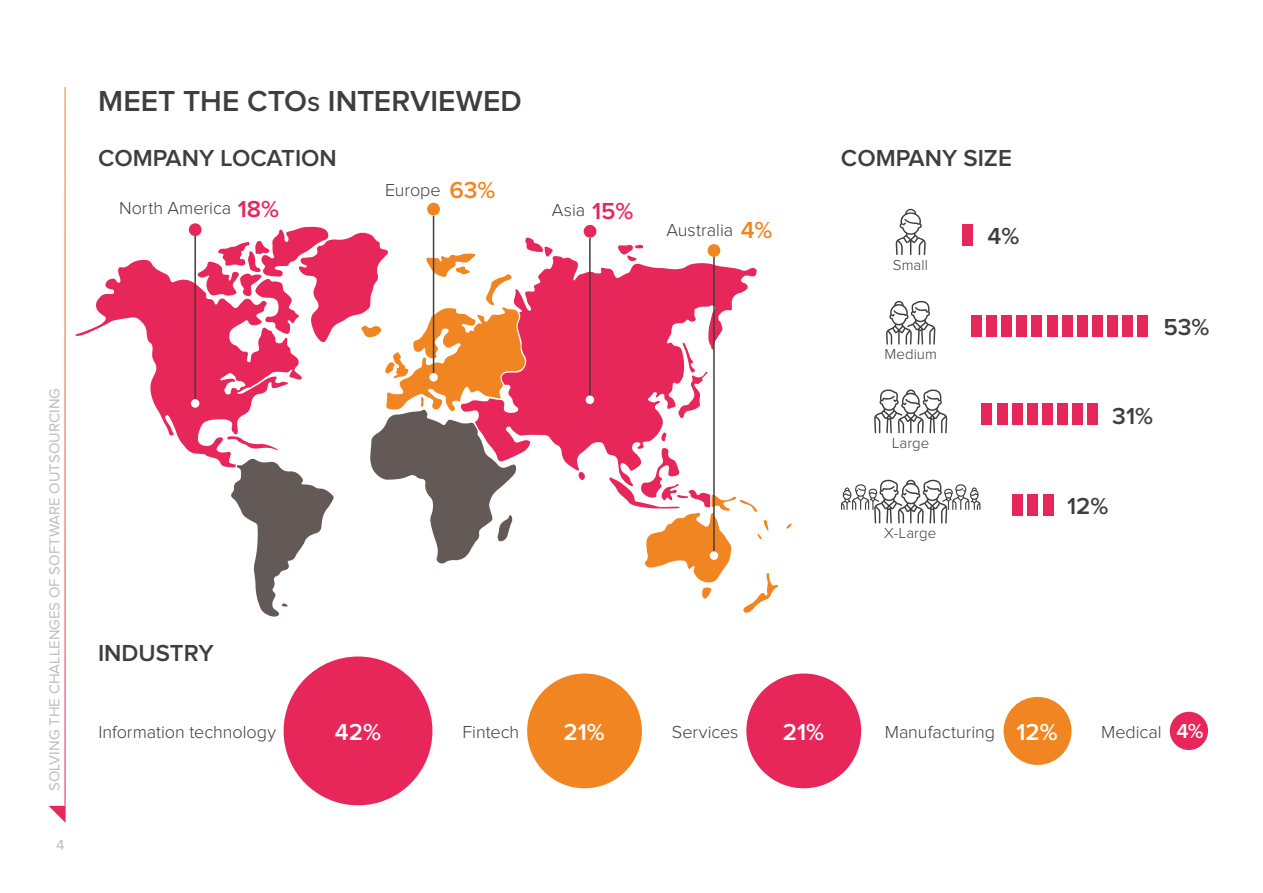
<style>
.page{position:relative;width:1263px;height:893px;background:#fff}
.page>*{position:absolute;margin:0;border:0;box-sizing:border-box;transform-origin:0 0}
.t1{font:600 30px "Proxima Nova";letter-spacing:.005em;color:#3e3e3f}
.title_small{font:600 24px "Proxima Nova";color:#3e3e3f}
.title_special{font:600 24px "Proxima Nova";color:#fff}
.title_special-2{font:600 24px "Proxima Nova";color:#3e3e3f}
.title_special-3{font:600 24px "Proxima Nova";color:#e7265a}
.title_special-4{font:600 24px "Proxima Nova";color:#f18521}
.title_special-5{font:600 21px "Proxima Nova";color:#fff}
.text_medium{font:300 18px "Proxima Nova";color:#3e3e3f}
.t2{font:15px "Proxima Nova";color:#bcbdc0}
.text_medium-2{font:300 15px "Proxima Nova";letter-spacing:.005em;color:#3e3e3f}
.s1{font-size:21px}
</style>
<div class="page">
<svg style="left:49px;top:806px;width:17px;height:17px"></svg>
<svg style="left:786px;top:523px;width:6px;height:6px"></svg>
<svg style="left:553px;top:256px;width:204px;height:215px;fill:#e7265a"></svg>
<svg style="left:578px;top:472px;width:7px;height:8px"></svg>
<svg style="left:661px;top:432px;width:6px;height:9px"></svg>
<svg style="left:617px;top:245px;width:26px;height:16px"></svg>
<svg style="left:608px;top:448px;width:170px;height:165px"></svg>
<svg style="left:678px;top:343px;width:29px;height:75px"></svg>
<svg style="left:198px;top:227px;width:355px;height:390px"></svg>
<svg style="left:75px;top:260px;width:227px;height:208px"></svg>
<hr style="left:433px;top:216px;width:1px;height:157px;background:#3e3e3f">
<div style="left:427px;top:203px;width:13px;height:12px;background:#f18521;border-radius:50%"></div>
<div style="left:429px;top:373px;width:9px;height:9px;background:#fff;border-radius:50%"></div>
<hr style="left:194px;top:235px;width:2px;height:164px;background:#3e3e3f">
<div style="left:189px;top:223px;width:13px;height:13px;background:#e7265a;border-radius:50%"></div>
<div style="left:191px;top:399px;width:8px;height:9px;background:#fff;border-radius:50%"></div>
<div style="left:584px;top:225px;width:12px;height:13px;background:#e7265a;border-radius:50%"></div>
<hr style="left:589px;top:238px;width:2px;height:158px;background:#3e3e3f">
<div style="left:586px;top:396px;width:8px;height:8px;background:#fff;border-radius:50%"></div>
<hr style="left:713px;top:257px;width:2px;height:294px;background:#3e3e3f">
<div style="left:707px;top:244px;width:13px;height:13px;background:#f18521;border-radius:50%"></div>
<div style="left:710px;top:551px;width:8px;height:9px;background:#fff;border-radius:50%"></div>
<svg style="left:886px;top:301px;width:49px;height:44px"></svg>
<svg style="left:895px;top:209px;width:31px;height:46px"></svg>
<svg style="left:874px;top:389px;width:73px;height:44px"></svg>
<svg style="left:841px;top:480px;width:139px;height:43px"></svg>
<div style="left:962px;top:224px;width:11px;height:22px;background:#e7265a"></div>
<div style="left:971px;top:315px;width:11px;height:21px;background:#e7265a"></div>
<div style="left:1092px;top:315px;width:11px;height:21px;background:#e7265a"></div>
<div style="left:1031px;top:315px;width:11px;height:21px;background:#e7265a"></div>
<div style="left:1001px;top:315px;width:11px;height:21px;background:#e7265a"></div>
<div style="left:1122px;top:315px;width:11px;height:21px;background:#e7265a"></div>
<div style="left:1062px;top:315px;width:10px;height:21px;background:#e7265a"></div>
<div style="left:986px;top:315px;width:11px;height:21px;background:#e7265a"></div>
<div style="left:1107px;top:315px;width:11px;height:21px;background:#e7265a"></div>
<div style="left:1047px;top:315px;width:10px;height:21px;background:#e7265a"></div>
<div style="left:1016px;top:315px;width:11px;height:21px;background:#e7265a"></div>
<div style="left:1137px;top:315px;width:11px;height:21px;background:#e7265a"></div>
<div style="left:1077px;top:315px;width:11px;height:21px;background:#e7265a"></div>
<div style="left:981px;top:404px;width:11px;height:21px;background:#e7265a"></div>
<div style="left:1042px;top:404px;width:11px;height:21px;background:#e7265a"></div>
<div style="left:1012px;top:404px;width:10px;height:21px;background:#e7265a"></div>
<div style="left:1072px;top:404px;width:11px;height:21px;background:#e7265a"></div>
<div style="left:1087px;top:404px;width:11px;height:21px;background:#e7265a"></div>
<div style="left:997px;top:404px;width:10px;height:21px;background:#e7265a"></div>
<div style="left:1057px;top:404px;width:11px;height:21px;background:#e7265a"></div>
<div style="left:1027px;top:404px;width:10px;height:21px;background:#e7265a"></div>
<div style="left:1012px;top:494px;width:11px;height:21px;background:#e7265a"></div>
<div style="left:1027px;top:494px;width:11px;height:21px;background:#e7265a"></div>
<div style="left:1043px;top:494px;width:10px;height:21px;background:#e7265a"></div>
<div style="left:284px;top:656px;width:148px;height:149px;background:#e7265a;border-radius:50%"></div>
<div style="left:527px;top:673px;width:115px;height:115px;background:#f18521;border-radius:50%"></div>
<div style="left:746px;top:673px;width:115px;height:115px;background:#e7265a;border-radius:50%"></div>
<div style="left:1003px;top:697px;width:68px;height:68px;background:#f18521;border-radius:50%"></div>
<div style="left:1170px;top:712px;width:38px;height:38px;background:#e7265a;border-radius:50%"></div>
<p class="t2" style="left:48px;top:791px;width:404px;rotate:-90deg">SOLVING THE CHALLENGES OF SOFTWARE OUTSOURCING</p>
<p class="t2" style="left:56px;top:838px;width:10px">4</p>
<p class="t1" style="left:98px;top:87px;width:425px">MEET THE CTO<span class="s1">S</span> INTERVIEWED</p>
<p class="title_small" style="left:98px;top:147px;width:240px">COMPANY LOCATION</p>
<p class="text_medium" style="left:385px;top:182px;width:57px">Europe</p>
<p class="title_special-4" style="left:449px;top:179px;width:48px">63%</p>
<p class="text_medium" style="left:119px;top:200px;width:114px">North America</p>
<p class="title_special-3" style="left:238px;top:198px;width:43px">18%</p>
<p class="text_medium" style="left:552px;top:202px;width:35px">Asia</p>
<p class="title_special-3" style="left:592px;top:200px;width:43px">15%</p>
<p class="text_medium" style="left:666px;top:221px;width:68px">Australia</p>
<p class="title_special-4" style="left:741px;top:219px;width:33px">4%</p>
<p class="title_small" style="left:98px;top:642px;width:117px">INDUSTRY</p>
<p class="title_small" style="left:841px;top:147px;width:172px">COMPANY SIZE</p>
<p class="text_medium-2" style="left:893px;top:258px;width:37px">Small</p>
<p class="text_medium-2" style="left:884px;top:348px;width:54px">Medium</p>
<p class="text_medium-2" style="left:892px;top:436px;width:39px">Large</p>
<p class="text_medium-2" style="left:884px;top:526px;width:53px">X-Large</p>
<p class="title_special-2" style="left:987px;top:225px;width:33px">4%</p>
<p class="title_special-2" style="left:1163px;top:316px;width:48px">53%</p>
<p class="title_special-2" style="left:1112px;top:405px;width:42px">31%</p>
<p class="title_special-2" style="left:1067px;top:495px;width:43px">12%</p>
<p class="text_medium" style="left:99px;top:724px;width:179px">Information technology</p>
<p class="title_special" style="left:335px;top:721px;width:48px">42%</p>
<p class="text_medium" style="left:462px;top:724px;width:58px">Fintech</p>
<p class="title_special" style="left:564px;top:721px;width:43px">21%</p>
<p class="title_special" style="left:783px;top:721px;width:43px">21%</p>
<p class="title_special" style="left:1016px;top:721px;width:43px">12%</p>
<p class="title_special-5" style="left:1176px;top:721px;width:29px">4%</p>
<p class="text_medium" style="left:672px;top:724px;width:68px">Services</p>
<p class="text_medium" style="left:885px;top:724px;width:112px">Manufacturing</p>
<p class="text_medium" style="left:1101px;top:724px;width:62px">Medical</p>
</div>
